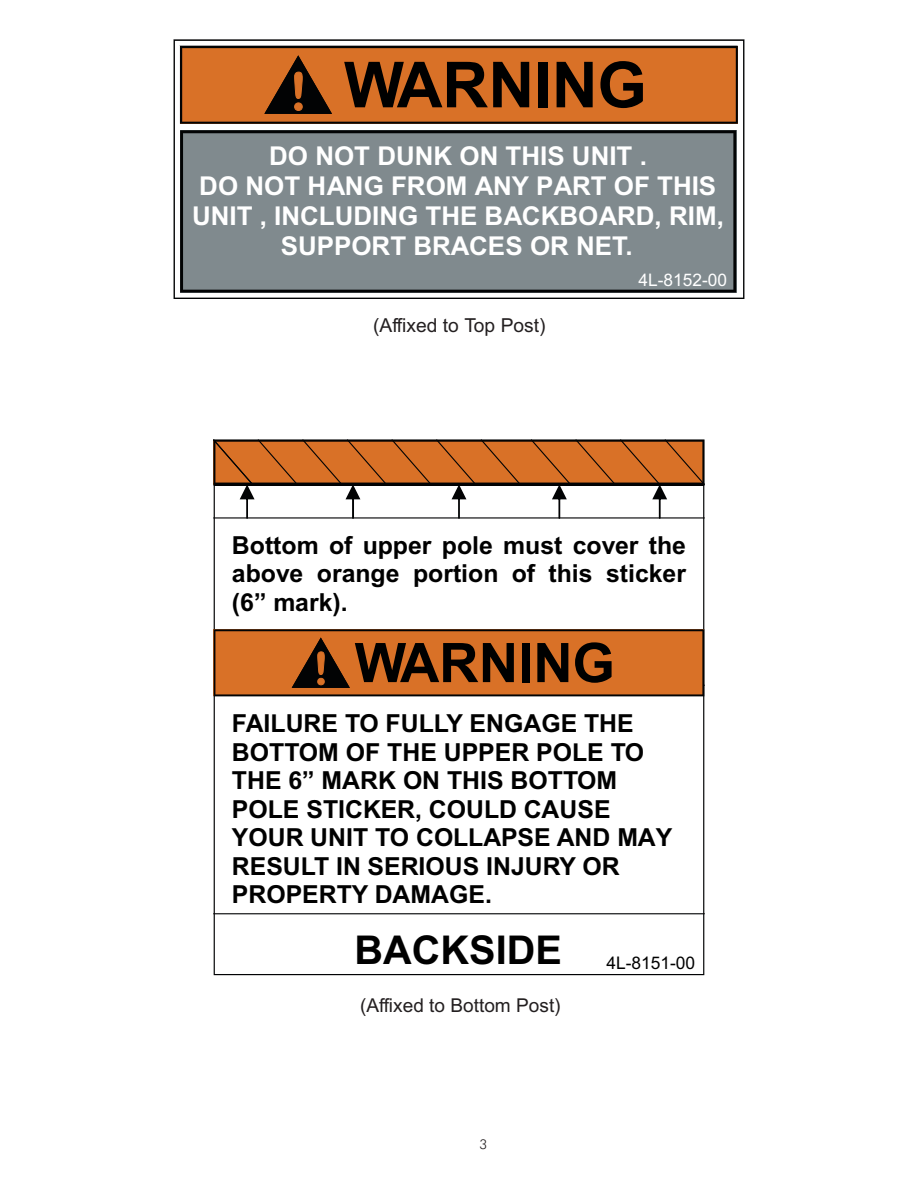
<style>
.page{position:relative;width:918px;height:1188px;background:#fff}
.page>*{position:absolute;margin:0;border:0;box-sizing:border-box;transform-origin:0 0}
.t1{font:700 63.45px "Arial";letter-spacing:-.005em;color:#000}
.t2{font:700 54.6px "Arial";letter-spacing:-.005em;color:#000}
.t3{font:700 39.75px "Arial";color:#000}
.t4{font:700 25.95px/29.8px "Arial";color:#fff;text-align:center}
.t5{font:700 24.9px/28.5px "Arial";color:#000}
.t6{font:19.2px "Arial";color:#231f20}
.t7{font:19.05px "Arial";color:#231f20}
.t8{font:17.4px "Arial";color:#000}
.t9{font:17.25px "Arial";color:#fff}
.t10{font:300 13.5px "Futura BT";color:#231f20}
.s1{font-family:"Arial Rounded MT Bold";font-weight:400;font-size:51.9px;color:#d97127}
.s2{font-family:"Arial Rounded MT Bold";font-weight:400;font-size:44.55px;color:#d97127}
</style>
<div class="page">
<svg style="left:214px;top:519px;width:490px;height:456px"></svg>
<svg style="left:214px;top:629px;width:490px;height:67px;background:#c26523"></svg>
<svg style="left:213px;top:439px;width:492px;height:80px"></svg>
<svg style="left:174px;top:39px;width:570px;height:260px;background:#858e91"></svg>
<svg style="left:180px;top:46px;width:558px;height:78px;background:#c16523"></svg>
<h1 class="t1" style="left:290px;top:61px;width:358px"><span class="s1">!</span> WARNING</h1>
<p class="t4" style="left:192px;top:144px;width:534px">DO NOT DUNK ON THIS UNIT .<br>DO NOT HANG FROM ANY PART OF THIS<br>UNIT , INCLUDING THE BACKBOARD, RIM,<br>SUPPORT BRACES OR NET.</p>
<p class="t9" style="left:639px;top:273px;width:90px">4L-8152-00</p>
<p class="t6" style="left:373px;top:318px;width:174px">(Affixed to Top Post)</p>
<p class="t5" style="left:232px;top:533px;width:456px;text-align:justify">Bottom of upper pole must cover the above orange portion of this sticker (6” mark).</p>
<h2 class="t2" style="left:314px;top:642px;width:303px"><span class="s2">!</span> WARNING</h2>
<p class="t5" style="left:232px;top:712px;width:442px">FAILURE TO FULLY ENGAGE THE<br>BOTTOM OF THE UPPER POLE TO<br>THE 6” MARK ON THIS BOTTOM<br>POLE STICKER, COULD CAUSE<br>YOUR UNIT TO COLLAPSE AND MAY<br>RESULT IN SERIOUS INJURY OR<br>PROPERTY DAMAGE.</p>
<h3 class="t3" style="left:355px;top:935px;width:209px">BACKSIDE</h3>
<p class="t8" style="left:606px;top:956px;width:90px">4L-8151-00</p>
<p class="t7" style="left:360px;top:998px;width:202px">(Affixed to Bottom Post)</p>
<p class="t10" style="left:480px;top:1139px;width:9px">3</p>
</div>
